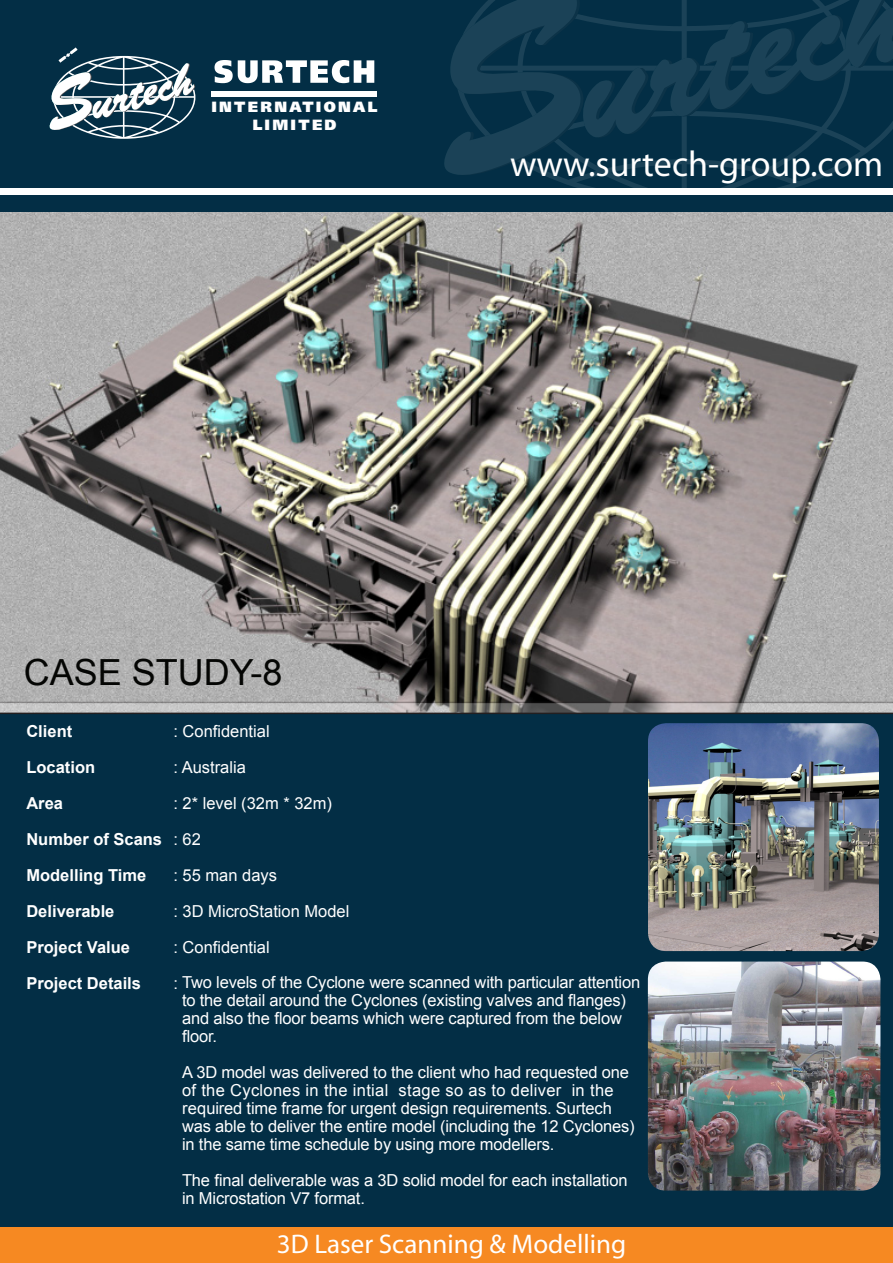
<style>
.page{position:relative;width:893px;height:1263px;background:#fff}
.page>*{position:absolute;margin:0;border:0;box-sizing:border-box;transform-origin:0 0}
.t1{font:36px "Myriad";color:#fff}
.t2{font:36px "Arial";color:#040503}
.t3{font:27px "Myriad";color:#fff}
.t4{font:16.5px/18px "Arial";letter-spacing:-.01em;color:#fff}
.t5{font:700 16.5px "Arial";color:#fff}
.t6{font:14.7px/18px "Free Set Extra Bold C";letter-spacing:.155em;color:#fff;text-align:center}
.s1{font-weight:400}
</style>
<div class="page">
<img style="left:0;top:211px;width:893px;height:491px">
<div style="left:0;top:0;width:455px;height:188px;background:#032e45"></div>
<svg style="left:455px;top:182px;width:438px;height:6px;background:#063147"></svg>
<svg style="left:444px;top:0;width:449px;height:182px;background:#0c354c"></svg>
<svg style="left:215px;top:60px;width:159px;height:23px"></svg>
<div style="left:212px;top:91px;width:165px;height:6px;background:#fff"></div>
<svg style="left:50px;top:47px;width:145px;height:92px"></svg>
<div style="left:0;top:195px;width:893px;height:16px;background:#032e45"></div>
<svg style="left:0;top:702px;width:893px;height:11px;background:#a5a4a3"></svg>
<div style="left:0;top:713px;width:893px;height:514px;background:#032e45"></div>
<div style="left:0;top:1227px;width:893px;height:36px;background:#f68922"></div>
<img style="left:648px;top:723px;width:231px;height:228px;border-radius:18px">
<img style="left:648px;top:961px;width:232px;height:229px;border-radius:18px">
<p class="t6" style="left:211px;top:98px;width:168px">INTERNATIONAL<br>LIMITED</p>
<p class="t1" style="left:510px;top:146px;width:375px">www.surtech-group.com</p>
<p class="t2" style="left:24px;top:648px;width:260px">CASE STUDY-8</p>
<p class="t5" style="left:26px;top:720px;width:47px">Client</p>
<p class="t4" style="left:173px;top:722px;width:98px">: Confidential</p>
<p class="t5" style="left:26px;top:756px;width:70px">Location</p>
<p class="t4" style="left:173px;top:758px;width:74px">: Australia</p>
<p class="t5" style="left:26px;top:792px;width:38px">Area</p>
<p class="t4" style="left:173px;top:794px;width:160px">: 2* level (32m * 32m)</p>
<p class="t5" style="left:26px;top:828px;width:176px">Number of Scans <span class="s1">: 62</span></p>
<p class="t5" style="left:26px;top:864px;width:121px">Modelling Time</p>
<p class="t4" style="left:173px;top:866px;width:105px">: 55 man days</p>
<p class="t5" style="left:26px;top:900px;width:90px">Deliverable</p>
<p class="t4" style="left:173px;top:902px;width:178px">: 3D MicroStation Model</p>
<p class="t5" style="left:26px;top:936px;width:105px">Project Value</p>
<p class="t4" style="left:173px;top:938px;width:98px">: Confidential</p>
<p class="t5" style="left:26px;top:972px;width:116px">Project Details</p>
<p class="t4" style="left:173px;top:974px;width:468px">: Two levels of the Cyclone were scanned with particular attention</p>
<p class="t4" style="left:182px;top:992px;width:445px">to the detail around the Cyclones (existing valves and flanges) and also the floor beams which were captured from the below floor.</p>
<p class="t4" style="left:182px;top:1064px;width:454px">A 3D model was delivered to the client who had requested one of the Cyclones in the intial stage so as to deliver in the required time frame for urgent design requirements. Surtech was able to deliver the entire model (including the 12 Cyclones) in the same time schedule by using more modellers.</p>
<p class="t4" style="left:182px;top:1172px;width:447px">The final deliverable was a 3D solid model for each installation in Microstation V7 format.</p>
<p class="t3" style="left:277px;top:1230px;width:351px">3D Laser Scanning &amp; Modelling</p>
</div>
